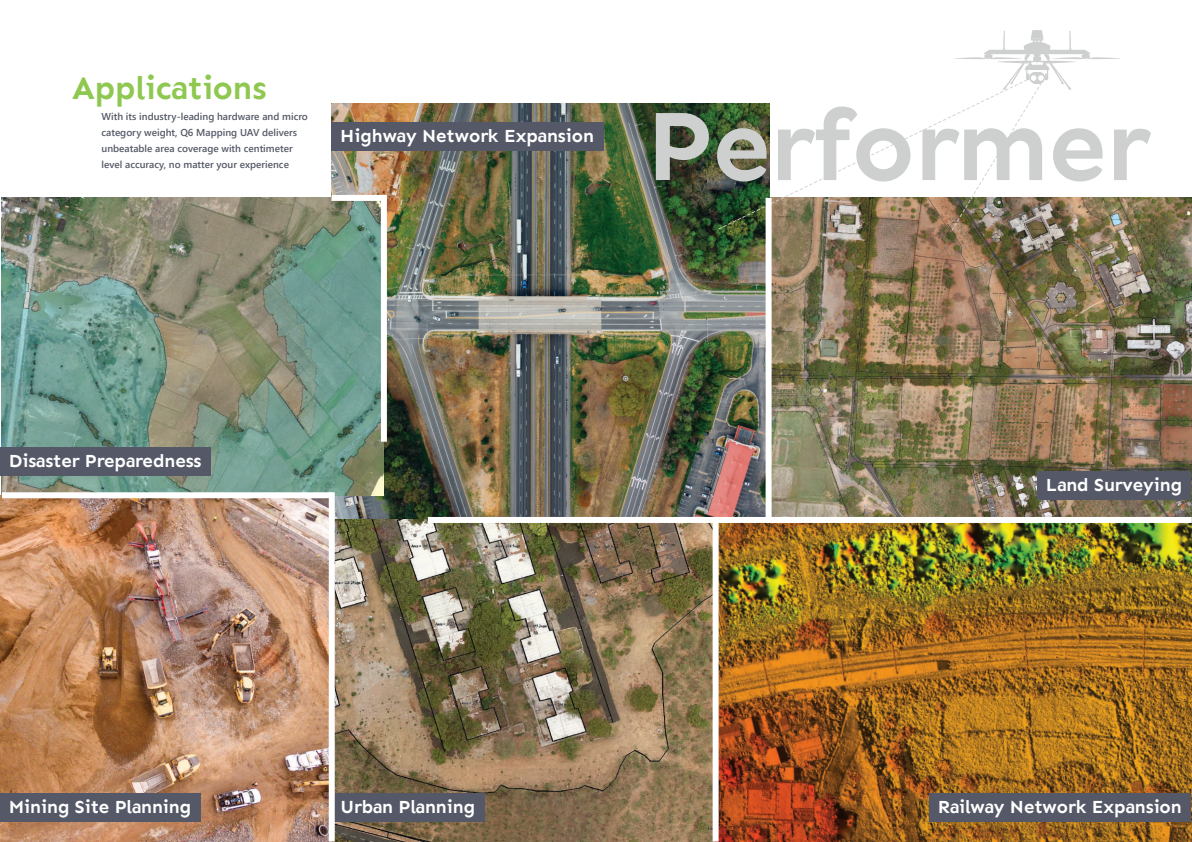
<style>
.page{position:relative;width:1192px;height:842px;background:#fff}
.page>*{position:absolute;margin:0;border:0;box-sizing:border-box;transform-origin:0 0}
.t1{font:100px "Nothing Up My Pleasure";color:#cecfcf}
.t2{font:32px "Nothing Up My Pleasure";color:#8fc850}
.t3{font:18px "Nothing Up My Pleasure";color:#fff}
.t4{font:600 10px/16px "Segoe UI";color:#555967}
</style>
<div class="page">
<img style="left:334px;top:519px;width:857px;height:322px">
<img style="left:771px;top:198px;width:420px;height:319px">
<img style="left:331px;top:104px;width:434px;height:415px">
<img style="left:1px;top:198px;width:383px;height:297px">
<img style="left:0;top:495px;width:331px;height:347px">
<img style="left:715px;top:103px;width:234px;height:128px">
<svg style="left:949px;top:30px;width:171px;height:202px"></svg>
<div style="left:0;top:447px;width:211px;height:28px;background:#555967"></div>
<div style="left:0;top:793px;width:200px;height:28px;background:#555967"></div>
<div style="left:331px;top:123px;width:272px;height:28px;background:#555967"></div>
<div style="left:331px;top:793px;width:153px;height:28px;background:#555967"></div>
<div style="left:928px;top:793px;width:261px;height:28px;background:#555967"></div>
<div style="left:1036px;top:471px;width:154px;height:28px;background:#555967"></div>
<div style="left:428px;top:517px;width:763px;height:6px;background:#fff"></div>
<div style="left:2px;top:492px;width:329px;height:6px;background:#fff"></div>
<div style="left:331px;top:195px;width:56px;height:6px;background:#fff"></div>
<div style="left:765px;top:198px;width:6px;height:322px;background:#fff"></div>
<div style="left:712px;top:520px;width:6px;height:321px;background:#fff"></div>
<div style="left:328px;top:492px;width:6px;height:349px;background:#fff"></div>
<div style="left:381px;top:198px;width:6px;height:244px;background:#fff"></div>
<h2 class="t2" style="left:72px;top:70px;width:196px">Applications</h2>
<p class="t4" style="left:101px;top:107px;width:208px">With its industry-leading hardware and micro category weight, Q6 Mapping UAV delivers unbeatable area coverage with centimeter level accuracy, no matter your experience</p>
<h1 class="t1" style="left:646px;top:91px;width:503px">Performer</h1>
<h3 class="t3" style="left:340px;top:126px;width:255px">Highway Network Expansion</h3>
<h3 class="t3" style="left:9px;top:450px;width:194px">Disaster Preparedness</h3>
<h3 class="t3" style="left:9px;top:796px;width:184px">Mining Site Planning</h3>
<h3 class="t3" style="left:1045px;top:475px;width:138px">Land Surveying</h3>
<h3 class="t3" style="left:340px;top:796px;width:136px">Urban Planning</h3>
<h3 class="t3" style="left:937px;top:796px;width:245px">Railway Network Expansion</h3>
</div>
